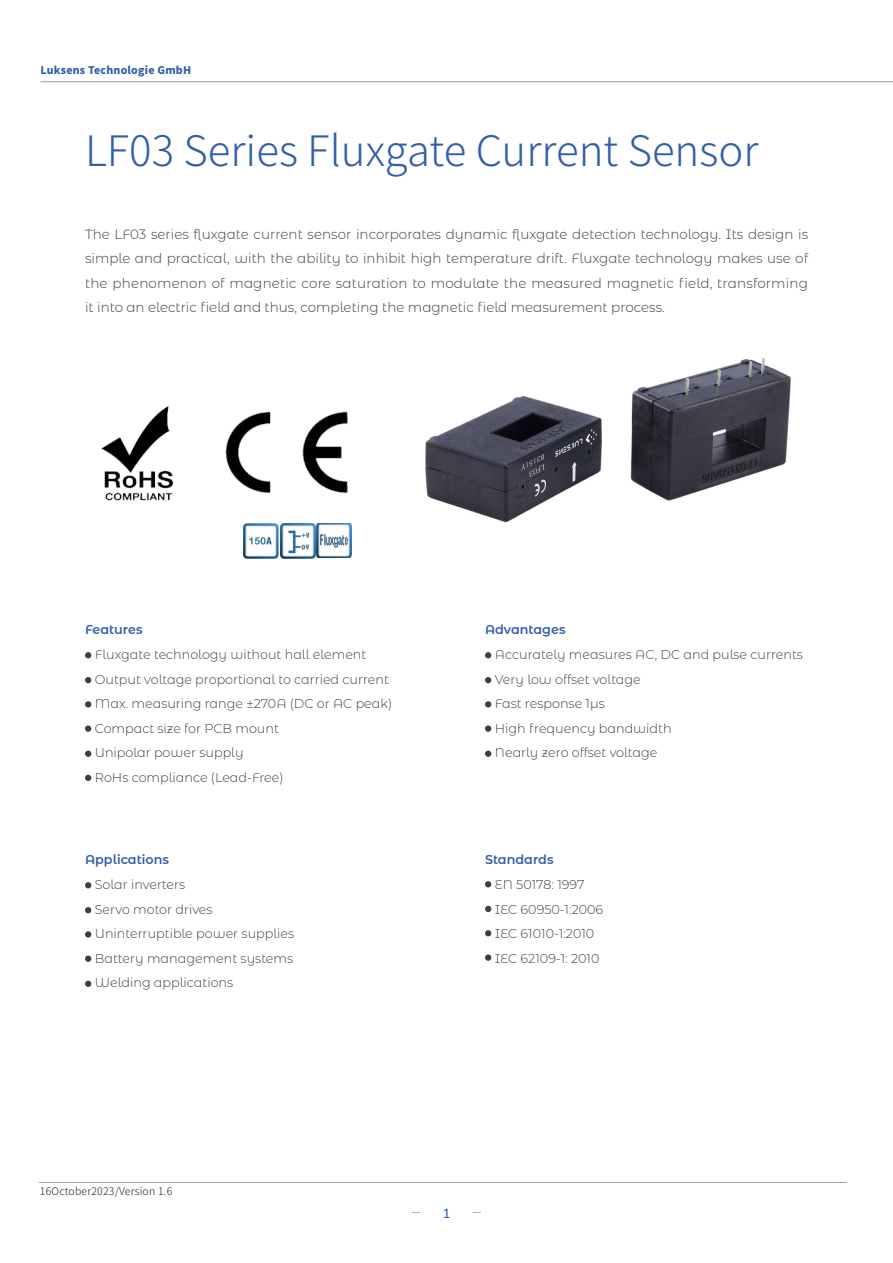
<style>
.page{position:relative;width:893px;height:1263px;background:#fff}
.page>*{position:absolute;margin:0;border:0;box-sizing:border-box;transform-origin:0 0}
.新目录主标题{font:300 42px "Source Han Sans CN";color:#325eab}
.t1{font:15px "Calibri";color:#325eab}
.正文{font:300 13.5px/24.6px "Montserrat Alternates";color:#3e3e3f;text-align:justify}
.正文-2{font:300 12.75px "Montserrat Alternates";color:#3e3e3f}
.正文-3{font:600 12.75px "Montserrat Alternates";color:#325eab}
.t2{font:300 10.5px "Source Han Sans CN";letter-spacing:.02em;color:#231f20}
.t3{font:800 10.5px "Source Han Sans CN";letter-spacing:.02em;color:#325eab}
</style>
<div class="page">
<hr style="left:40px;top:81px;width:853px;height:1px;background:#231f20">
<hr style="left:39px;top:1182px;width:808px;height:1px;background:#231f20">
<img style="left:101px;top:406px;width:73px;height:95px">
<img style="left:225px;top:411px;width:123px;height:83px">
<svg style="left:85px;top:652px;width:6px;height:6px"></svg>
<svg style="left:85px;top:882px;width:6px;height:6px"></svg>
<svg style="left:485px;top:652px;width:6px;height:6px"></svg>
<svg style="left:85px;top:775px;width:6px;height:6px"></svg>
<svg style="left:85px;top:677px;width:6px;height:6px"></svg>
<svg style="left:85px;top:907px;width:6px;height:6px"></svg>
<svg style="left:485px;top:677px;width:6px;height:6px"></svg>
<svg style="left:85px;top:701px;width:6px;height:6px"></svg>
<svg style="left:85px;top:931px;width:6px;height:6px"></svg>
<svg style="left:485px;top:701px;width:6px;height:6px"></svg>
<div style="left:85px;top:725px;width:6px;height:7px;background:#3e3e3f;border-radius:50%"></div>
<div style="left:85px;top:955px;width:6px;height:7px;background:#3e3e3f;border-radius:50%"></div>
<div style="left:485px;top:725px;width:6px;height:7px;background:#3e3e3f;border-radius:50%"></div>
<div style="left:85px;top:750px;width:6px;height:7px;background:#3e3e3f;border-radius:50%"></div>
<svg style="left:85px;top:981px;width:6px;height:6px"></svg>
<div style="left:485px;top:750px;width:6px;height:7px;background:#3e3e3f;border-radius:50%"></div>
<img style="left:243px;top:523px;width:109px;height:35px">
<svg style="left:485px;top:881px;width:6px;height:6px"></svg>
<svg style="left:485px;top:906px;width:6px;height:6px"></svg>
<svg style="left:485px;top:930px;width:6px;height:6px"></svg>
<div style="left:485px;top:954px;width:6px;height:7px;background:#3e3e3f;border-radius:50%"></div>
<img style="left:425px;top:358px;width:366px;height:165px">
<p class="t3" style="left:40px;top:64px;width:152px">Luksens Technologie GmbH</p>
<p class="新目录主标题" style="left:85px;top:127px;width:675px">LF03 Series Fluxgate Current Sensor</p>
<p class="正文" style="left:85px;top:221px;width:725px">The LF03 series fluxgate current sensor incorporates dynamic fluxgate detection technology. Its design is simple and practical, with the ability to inhibit high temperature drift. Fluxgate technology makes use of the phenomenon of magnetic core saturation to modulate the measured magnetic field, transforming it into an electric field and thus, completing the magnetic field measurement process.</p>
<p class="正文-3" style="left:85px;top:621px;width:59px">Features</p>
<p class="正文-2" style="left:95px;top:646px;width:273px">Fluxgate technology without hall element</p>
<p class="正文-2" style="left:95px;top:670px;width:296px">Output voltage proportional to carried current</p>
<p class="正文-2" style="left:95px;top:695px;width:299px">Max. measuring range ±270A (DC or AC peak)</p>
<p class="正文-2" style="left:95px;top:719px;width:186px">Compact size for PCB mount</p>
<p class="正文-2" style="left:95px;top:744px;width:150px">Unipolar power supply</p>
<p class="正文-2" style="left:95px;top:769px;width:190px">RoHs compliance (Lead-Free)</p>
<p class="正文-3" style="left:85px;top:851px;width:86px">Applications</p>
<p class="正文-2" style="left:95px;top:876px;width:92px">Solar inverters</p>
<p class="正文-2" style="left:95px;top:900px;width:119px">Servo motor drives</p>
<p class="正文-2" style="left:95px;top:925px;width:201px">Uninterruptible power supplies</p>
<p class="正文-2" style="left:95px;top:949px;width:200px">Battery management systems</p>
<p class="正文-2" style="left:95px;top:974px;width:140px">Welding applications</p>
<p class="正文-3" style="left:485px;top:621px;width:82px">Advantages</p>
<p class="正文-2" style="left:495px;top:646px;width:310px">Accurately measures AC, DC and pulse currents</p>
<p class="正文-2" style="left:495px;top:670px;width:147px">Very low offset voltage</p>
<p class="正文-2" style="left:495px;top:695px;width:111px">Fast response 1μs</p>
<p class="正文-2" style="left:495px;top:719px;width:178px">High frequency bandwidth</p>
<p class="正文-2" style="left:495px;top:744px;width:164px">Nearly zero offset voltage</p>
<p class="正文-3" style="left:485px;top:851px;width:70px">Standards</p>
<p class="正文-2" style="left:495px;top:876px;width:91px">EN 50178: 1997</p>
<p class="正文-2" style="left:495px;top:900px;width:110px">IEC 60950-1:2006</p>
<p class="正文-2" style="left:495px;top:925px;width:101px">IEC 61010-1:2010</p>
<p class="正文-2" style="left:495px;top:949px;width:106px">IEC 62109-1: 2010</p>
<p class="t2" style="left:40px;top:1185px;width:134px">16October2023/Version 1.6</p>
<p class="t1" style="left:443px;top:1203px;width:9px">1</p>
</div>
